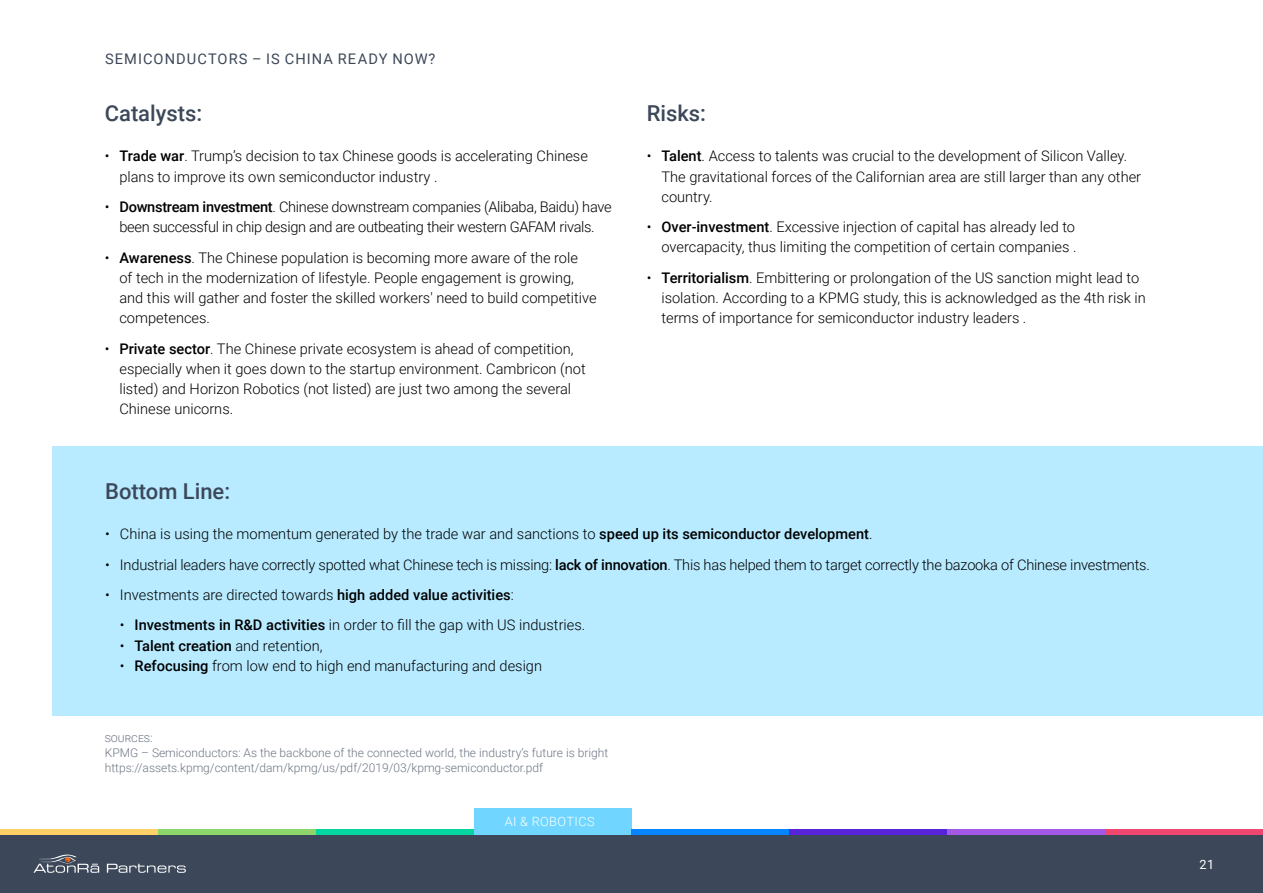
<style>
.page{position:relative;width:1263px;height:893px;background:#fff}
.page>*{position:absolute;margin:0;border:0;box-sizing:border-box;transform-origin:0 0}
.t1{font:500 21.9px "Roboto";color:#3c4859}
.t2{font:300 14.7px/20.2px "Roboto";color:#000}
.t3{font:300 14.7px/20.2px "Roboto";letter-spacing:-.02em;color:#000;text-align:center}
.t4{font:14.7px "Roboto";letter-spacing:.07em;color:#3c4859}
.t5{font:300 12.75px "Roboto";letter-spacing:.035em;color:#fff}
.t6{font:12.75px "Roboto";color:#fff}
.t7{font:300 12px/15.1px "Roboto";color:#6d7683}
.s1{font-weight:500}
</style>
<div class="page">
<div style="left:0;top:834px;width:1263px;height:59px;background:#3c4859"></div>
<div style="left:474px;top:808px;width:157px;height:26px;background:#70d6ff"></div>
<div style="left:1105px;top:829px;width:158px;height:5px;background:#ef476f"></div>
<div style="left:631px;top:829px;width:158px;height:5px;background:#0585ff"></div>
<div style="left:316px;top:829px;width:158px;height:5px;background:#05d6a1"></div>
<div style="left:947px;top:829px;width:158px;height:5px;background:#a359e6"></div>
<div style="left:789px;top:829px;width:158px;height:5px;background:#5724d9"></div>
<div style="left:158px;top:829px;width:158px;height:5px;background:#8cd66b"></div>
<div style="left:0;top:829px;width:158px;height:5px;background:#ffd166"></div>
<svg style="left:107px;top:864px;width:79px;height:9px"></svg>
<svg style="left:33px;top:854px;width:66px;height:19px"></svg>
<div style="left:52px;top:446px;width:1211px;height:270px;background:#b8ebff"></div>
<p class="t4" style="left:105px;top:48px;width:332px">SEMICONDUCTORS – IS CHINA READY NOW?</p>
<h1 class="t1" style="left:105px;top:98px;width:99px">Catalysts:</h1>
<p class="t2" style="left:119px;top:145px;width:470px;text-indent:-15px">• <span class="s1">Trade war</span>. Trump’s decision to tax Chinese goods is accelerating Chinese plans to improve its own semiconductor industry .</p>
<p class="t3" style="left:105px;top:196px;width:508px">• <span class="s1">Downstream investment</span>. Chinese downstream companies (Alibaba, Baidu) have been successful in chip design and are outbeating their western GAFAM rivals.</p>
<p class="t2" style="left:119px;top:247px;width:479px;text-indent:-15px">• <span class="s1">Awareness</span>. The Chinese population is becoming more aware of the role<br>of tech in the modernization of lifestyle. People engagement is growing, and this will gather and foster the skilled workers' need to build competitive competences.</p>
<p class="t2" style="left:119px;top:338px;width:468px;text-indent:-15px">• <span class="s1">Private sector</span>. The Chinese private ecosystem is ahead of competition, especially when it goes down to the startup environment. Cambricon (not listed) and Horizon Robotics (not listed) are just two among the several Chinese unicorns.</p>
<h1 class="t1" style="left:647px;top:98px;width:61px">Risks:</h1>
<p class="t2" style="left:661px;top:145px;width:481px;text-indent:-15px">• <span class="s1">Talent</span>. Access to talents was crucial to the development of Silicon Valley.<br>The gravitational forces of the Californian area are still larger than any other country.</p>
<p class="t2" style="left:647px;top:216px;width:431px;text-align:right">• <span class="s1">Over-investment</span>. Excessive injection of capital has already led to overcapacity, thus limiting the competition of certain companies .</p>
<p class="t2" style="left:661px;top:267px;width:486px;text-indent:-15px">• <span class="s1">Territorialism</span>. Embittering or prolongation of the US sanction might lead to isolation. According to a KPMG study, this is acknowledged as the 4th risk in terms of importance for semiconductor industry leaders .</p>
<h1 class="t1" style="left:105px;top:476px;width:126px">Bottom Line:</h1>
<p class="t2" style="left:105px;top:523px;width:769px">• China is using the momentum generated by the trade war and sanctions to <span class="s1">speed up its semiconductor development</span>.</p>
<p class="t2" style="left:105px;top:554px;width:1046px">• Industrial leaders have correctly spotted what Chinese tech is missing: <span class="s1">lack of innovation</span>. This has helped them to target correctly the bazooka of Chinese investments.</p>
<p class="t2" style="left:105px;top:584px;width:410px">• Investments are directed towards <span class="s1">high added value activities</span>:</p>
<p class="t2" style="left:120px;top:615px;width:467px">• <span class="s1">Investments in R&amp;D activities</span> in order to fill the gap with US industries.</p>
<p class="t2" style="left:120px;top:635px;width:204px">• <span class="s1">Talent creation</span> and retention,</p>
<p class="t2" style="left:120px;top:655px;width:424px">• <span class="s1">Refocusing</span> from low end to high end manufacturing and design</p>
<p class="t7" style="left:105px;top:729px;width:505px">sources:<br>KPMG – Semiconductors: As the backbone of the connected world, the industry’s future is bright https://assets.kpmg/content/dam/kpmg/us/pdf/2019/03/kpmg-semiconductor.pdf</p>
<p class="t5" style="left:505px;top:812px;width:91px">AI &amp; ROBOTICS</p>
<p class="t6" style="left:1200px;top:855px;width:16px">21</p>
</div>
